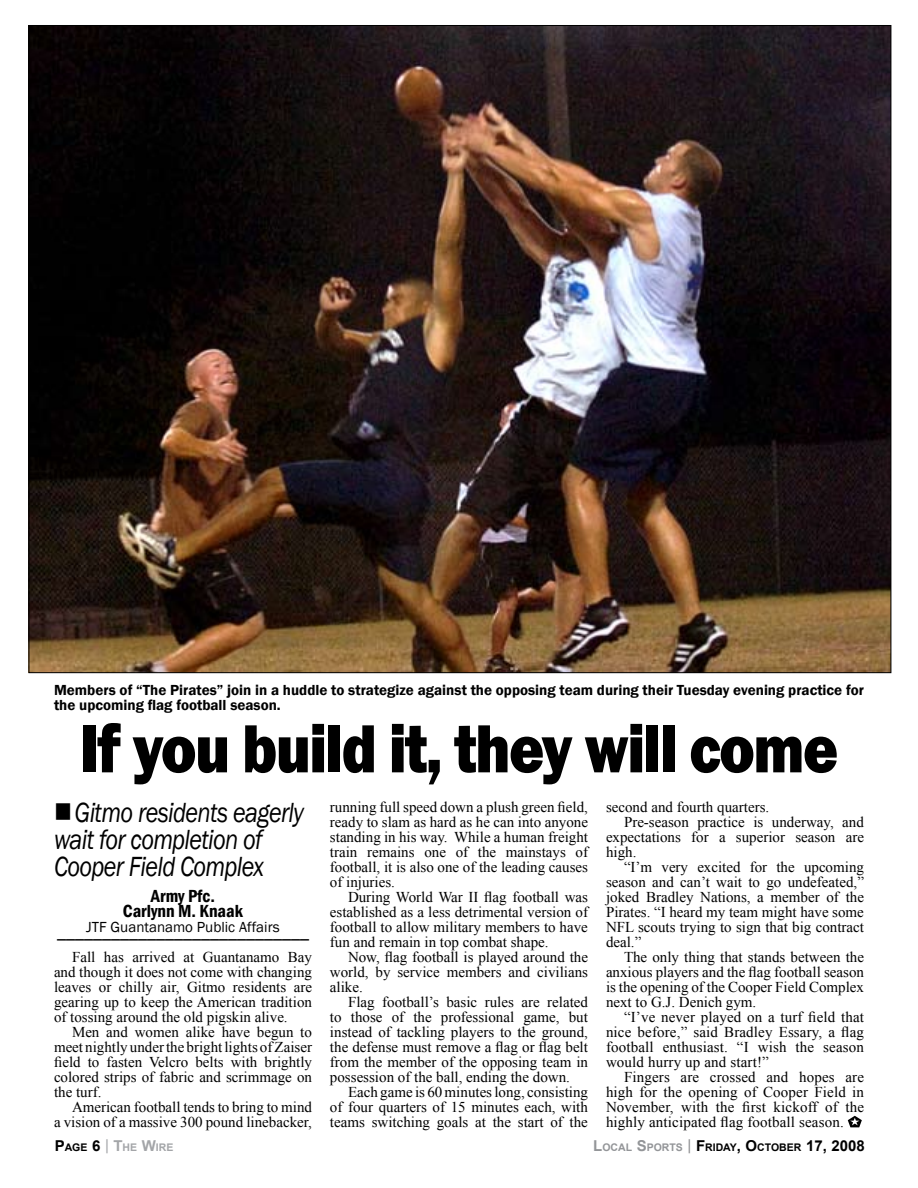
<style>
.page{position:relative;width:918px;height:1188px;background:#fff}
.page>*{position:absolute;margin:0;border:0;box-sizing:border-box;transform-origin:0 0}
.t1{font:800 70.5px "Franklin Gothic";letter-spacing:-.025em;color:#000;scale:.85 1}
.t2{font:italic 28.5px/27px "Franklin Gothic";letter-spacing:-.025em;color:#000;scale:.85 1}
.t3{font:18px "Franklin Gothic";color:#000}
.t4{font:600 condensed 18px/15px "Franklin Gothic";color:#000;text-align:center}
.t5{font:15px/15px "Times New Roman";color:#000;text-align:justify}
.t6{font:600 15px/15px "Franklin Gothic";color:#000}
.t7{font:15px "Franklin Gothic";color:#000}
.t8{font:700 10.5px "Arial";color:#000}
.t9{font:700 10.5px "Arial";color:#a3a5a8}
.s1{font-size:15px;color:#000}
.s2{color:#000}
.s3{font-weight:400;font-size:15px}
.s4{font-size:15px}
.s5{font-size:15px;color:#939598}
.s6{color:#939598}
.s7{font-weight:400;font-size:15px;color:#8a8c8e}
</style>
<div class="page">
<svg style="left:848px;top:1116px;width:14px;height:11px"></svg>
<img style="left:31px;top:27px;width:858px;height:644px">
<p class="t6" style="left:54px;top:683px;width:811px">Members of “The Pirates” join in a huddle to strategize against the opposing team during their Tuesday evening practice for the upcoming flag football season.</p>
<h1 class="t1" style="left:80px;top:703px;width:894px">If you build it, they will come</h1>
<h2 class="t2" style="left:54px;top:799px;width:295px">■Gitmo residents eagerly wait for completion of<br>Cooper Field Complex</h2>
<p class="t4" style="left:123px;top:888px;width:122px">Army Pfc.<br>Carlynn M. Knaak</p>
<p class="t7" style="left:86px;top:918px;width:195px">JTF Guantanamo Public Affairs</p>
<p class="t3" style="left:57px;top:921px;width:253px">____________________________</p>
<p class="t5" style="left:54px;top:949px;width:260px;text-indent:18px">Fall has arrived at Guantanamo Bay and though it does not come with changing leaves or chilly air, Gitmo residents are gearing up to keep the American tradition of tossing around the old pigskin alive.</p>
<p class="t5" style="left:54px;top:1024px;width:260px;text-indent:18px">Men and women alike have begun to meet nightly under the bright lights of Zaiser field to fasten Velcro belts with brightly colored strips of fabric and scrimmage on the turf.</p>
<p class="t5" style="left:54px;top:1099px;width:259px;text-align:right">American football tends to bring to mind<br>a vision of a massive 300 pound linebacker,</p>
<p class="t5" style="left:330px;top:800px;width:260px">running full speed down a plush green field, ready to slam as hard as he can into anyone standing in his way. While a human freight train remains one of the mainstays of football, it is also one of the leading causes of injuries.</p>
<p class="t5" style="left:330px;top:890px;width:260px;text-indent:18px">During World War II flag football was established as a less detrimental version of football to allow military members to have fun and remain in top combat shape.</p>
<p class="t5" style="left:330px;top:950px;width:260px;text-indent:18px">Now, flag football is played around the world, by service members and civilians alike.</p>
<p class="t5" style="left:330px;top:995px;width:260px;text-indent:18px">Flag football’s basic rules are related to those of the professional game, but instead of tackling players to the ground, the defense must remove a flag or flag belt from the member of the opposing team in possession of the ball, ending the down.</p>
<p class="t5" style="left:330px;top:1085px;width:260px;text-indent:18px">Each game is 60 minutes long, consisting of four quarters of 15 minutes each, with teams switching goals at the start of the</p>
<p class="t5" style="left:606px;top:800px;width:165px">second and fourth quarters.</p>
<p class="t5" style="left:624px;top:815px;width:241px">Pre-season practice is underway, and</p>
<p class="t5" style="left:606px;top:830px;width:260px">expectations for a superior season are</p>
<p class="t5" style="left:606px;top:845px;width:32px">high.</p>
<p class="t5" style="left:624px;top:860px;width:241px">“I’m very excited for the upcoming</p>
<p class="t5" style="left:606px;top:875px;width:259px">season and can’t wait to go undefeated,”</p>
<p class="t5" style="left:606px;top:890px;width:260px">joked Bradley Nations, a member of the</p>
<p class="t5" style="left:606px;top:905px;width:259px">Pirates. “I heard my team might have some</p>
<p class="t5" style="left:606px;top:920px;width:260px">NFL scouts trying to sign that big contract</p>
<p class="t5" style="left:606px;top:935px;width:37px">deal.”</p>
<p class="t5" style="left:624px;top:950px;width:242px">The only thing that stands between the</p>
<p class="t5" style="left:606px;top:965px;width:260px">anxious players and the flag football season</p>
<p class="t5" style="left:606px;top:980px;width:260px">is the opening of the Cooper Field Complex</p>
<p class="t5" style="left:606px;top:995px;width:152px">next to G.J. Denich gym.</p>
<p class="t5" style="left:624px;top:1010px;width:242px">“I’ve never played on a turf field that</p>
<p class="t5" style="left:606px;top:1025px;width:260px">nice before,” said Bradley Essary, a flag</p>
<p class="t5" style="left:606px;top:1040px;width:260px">football enthusiast. “I wish the season</p>
<p class="t5" style="left:606px;top:1055px;width:164px">would hurry up and start!”</p>
<p class="t5" style="left:624px;top:1070px;width:242px">Fingers are crossed and hopes are</p>
<p class="t5" style="left:606px;top:1085px;width:260px">high for the opening of Cooper Field in</p>
<p class="t5" style="left:606px;top:1100px;width:260px">November, with the first kickoff of the</p>
<p class="t5" style="left:606px;top:1115px;width:239px">highly anticipated flag football season.</p>
<p class="t9" style="left:55px;top:1140px;width:120px"><span class="s1">P</span><span class="s2">AGE</span> <span class="s1">6</span> <span class="s3">|</span> <span class="s4">T</span>HE <span class="s4">W</span>IRE</p>
<p class="t8" style="left:593px;top:1140px;width:273px"><span class="s5">L</span><span class="s6">OCAL</span> <span class="s5">S</span><span class="s6">PORTS</span> <span class="s7">|</span> <span class="s4">F</span>RIDAY<span class="s4">, O</span>CTOBER <span class="s4">17, 2008</span></p>
</div>
